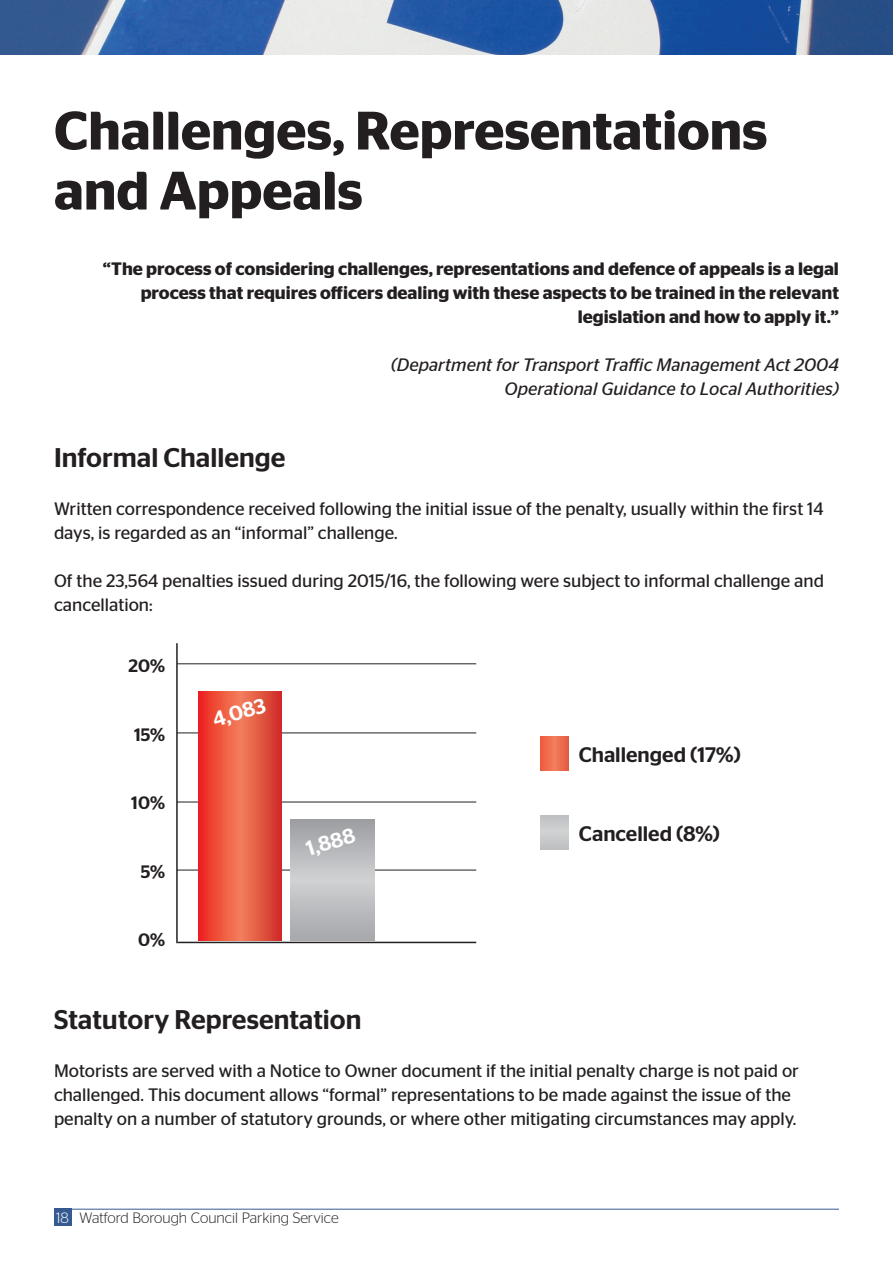
<style>
.page{position:relative;width:893px;height:1263px;background:#fff}
.page>*{position:absolute;margin:0;border:0;box-sizing:border-box;transform-origin:0 0}
.Heading{font:600 54px/60px "Stag Sans";color:#231f20}
.Subhead{font:500 27px "Stag Sans";color:#231f20}
.Subhead-2{font:500 21px "Stag Sans";color:#231f20}
.Subhead-3{font:500 21px "Stag Sans";color:#fff}
.Body{font:18px/24px "Stag Sans";color:#231f20}
.Body-2{font:600 18px/24px "Stag Sans";color:#231f20;text-align:right}
.Body-3{font:italic 18px "Stag Sans";color:#231f20}
.Body-4{font:500 18px "Stag Sans";color:#231f20}
.t1{font:300 15px "Stag Sans";color:#231f20}
.s1{color:#fff}
</style>
<div class="page">
<img style="left:0;top:0;width:893px;height:54px">
<div style="left:54px;top:1209px;width:17px;height:17px;background:#355a90"></div>
<hr style="left:71px;top:1209px;width:768px;height:1px;background:#355a90">
<hr style="left:177px;top:663px;width:299px;height:1px;background:#231f20">
<hr style="left:177px;top:733px;width:299px;height:1px;background:#231f20">
<hr style="left:177px;top:802px;width:299px;height:1px;background:#231f20">
<hr style="left:177px;top:870px;width:299px;height:1px;background:#231f20">
<svg style="left:291px;top:819px;width:83px;height:121px;background:#b8b9bc"></svg>
<svg style="left:198px;top:691px;width:84px;height:249px;background:#e8523e"></svg>
<hr style="left:176px;top:643px;width:2px;height:300px;background:#231f20">
<hr style="left:178px;top:942px;width:298px;height:1px;background:#231f20">
<svg style="left:540px;top:737px;width:29px;height:34px"></svg>
<div style="left:540px;top:815px;width:29px;height:34px;background:#c7c8ca"></div>
<p class="Heading" style="left:54px;top:101px;width:715px">Challenges, Representations and Appeals</p>
<p class="Body-2" style="left:103px;top:256px;width:737px">“The process of considering challenges, representations and defence of appeals is a legal process that requires officers dealing with these aspects to be trained in the relevant legislation and how to apply it.”</p>
<p class="Body-3" style="left:391px;top:354px;width:450px">(Department for Transport Traffic Management Act 2004</p>
<p class="Body-3" style="left:504px;top:378px;width:336px">Operational Guidance to Local Authorities)</p>
<p class="Subhead" style="left:54px;top:442px;width:233px">Informal Challenge</p>
<p class="Body" style="left:54px;top:496px;width:771px">Written correspondence received following the initial issue of the penalty, usually within the first 14 days, is regarded as an “informal” challenge.</p>
<p class="Body" style="left:54px;top:568px;width:771px">Of the 23,564 penalties issued during 2015/16, the following were subject to informal challenge and cancellation:</p>
<p class="Body-4" style="left:128px;top:656px;width:38px">20%</p>
<p class="Body-4" style="left:134px;top:724px;width:33px">15%</p>
<p class="Body-4" style="left:131px;top:793px;width:35px">10%</p>
<p class="Body-4" style="left:141px;top:861px;width:26px">5%</p>
<p class="Body-4" style="left:138px;top:929px;width:28px">0%</p>
<p class="Subhead-3" style="left:210px;top:709px;width:56px;rotate:-17deg">4,083</p>
<p class="Subhead-3" style="left:303px;top:837px;width:52px;rotate:-17deg">1,888</p>
<p class="Subhead-2" style="left:579px;top:743px;width:163px">Challenged (17%)</p>
<p class="Subhead-2" style="left:579px;top:821px;width:143px">Cancelled (8%)</p>
<p class="Subhead" style="left:54px;top:1004px;width:309px">Statutory Representation</p>
<p class="Body" style="left:54px;top:1058px;width:746px">Motorists are served with a Notice to Owner document if the initial penalty charge is not paid or challenged. This document allows “formal” representations to be made against the issue of the penalty on a number of statutory grounds, or where other mitigating circumstances may apply.</p>
<p class="t1" style="left:56px;top:1210px;width:284px"><span class="s1">18</span> Watford Borough Council Parking Service</p>
</div>
